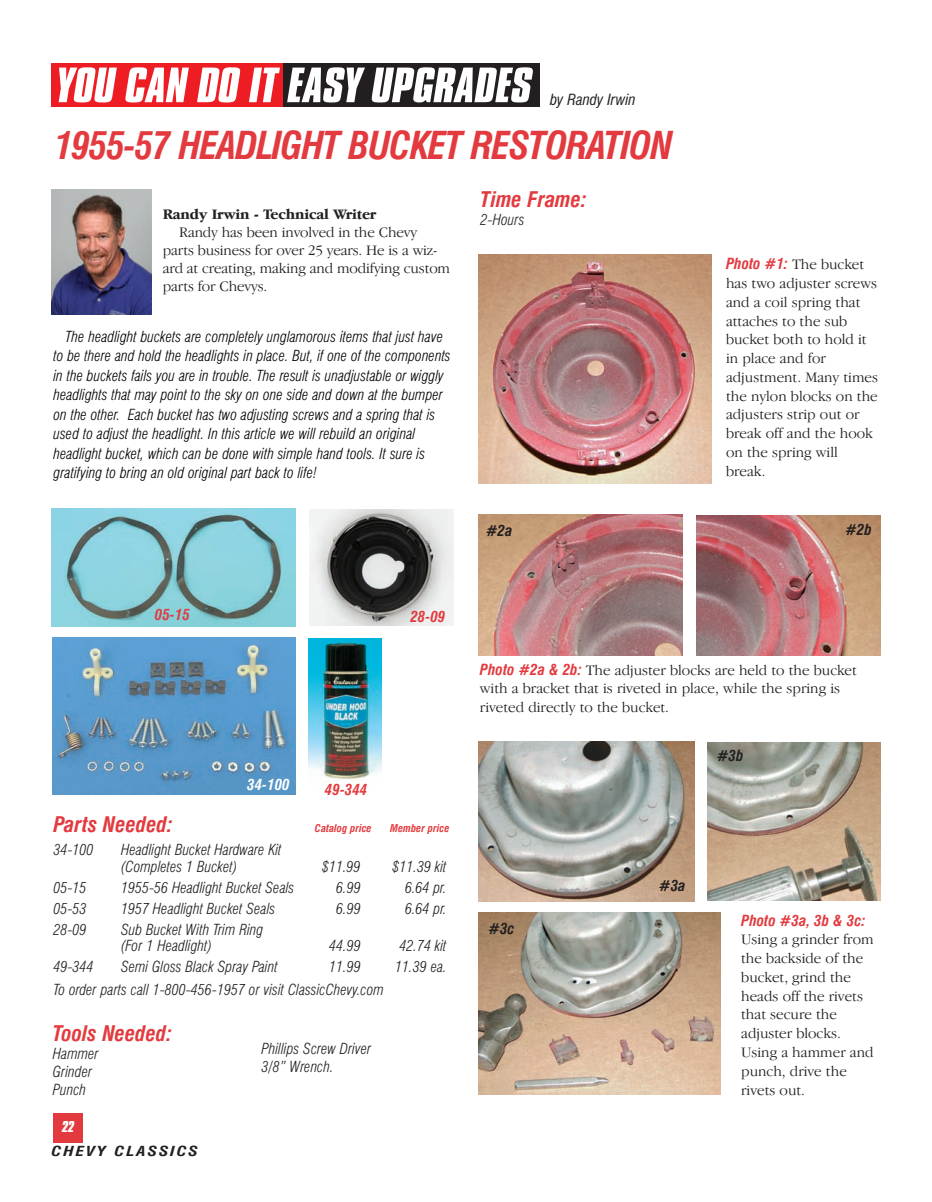
<style>
.page{position:relative;width:932px;height:1202px;background:#fff}
.page>*{position:absolute;margin:0;border:0;box-sizing:border-box;transform-origin:0 0}
.t1{font:italic 700 condensed 37.5px "Swiss 721 BT";letter-spacing:-.035em;color:#e33a3f}
.t2{font:italic 700 condensed 21px "Swiss 721 BT";color:#e33a3f}
.t3{font:300 15px/18.8px "Garamond IT Cby BT";color:#231f20}
.t4{font:italic 300 condensed 15px/19.5px "Swiss 721 BT";color:#000}
.t5{font:italic 300 condensed 15px/18px "Swiss 721 BT";color:#231f20}
.t6{font:700 15px "Garamond IT Cby BT";letter-spacing:-.01em;color:#231f20}
.t7{font:italic 700 condensed 15px "Swiss 721 BT";color:#e33a3f}
.t8{font:italic 700 condensed 15px "Swiss 721 BT";color:#231f20}
.t9{font:italic condensed 15px "Swiss 721 BT";color:#231f20}
.t10{font:italic 700 condensed 15px "Swiss 721 BT";color:#fff}
.t11{font:italic 700 condensed 13.5px "Swiss 721 BT";letter-spacing:.1em;color:#231f20;scale:1.3 1}
.t12{font:italic 700 13.5px "Compacta BT";color:#fff}
.t13{font:italic 700 condensed 10.5px "Swiss 721 BT";color:#e33a3f}
.s1{font-family:"Swiss 721 BT";font-weight:700;font-style:italic;font-stretch:condensed;color:#e33a3f}
</style>
<div class="page">
<div style="left:53px;top:1113px;width:30px;height:30px;background:#e33a3f"></div>
<div style="left:280px;top:63px;width:260px;height:43px;background:#231f20"></div>
<div style="left:51px;top:63px;width:232px;height:43px;background:#ee1d23"></div>
<svg style="left:59px;top:67px;width:58px;height:35px"></svg>
<svg style="left:125px;top:67px;width:64px;height:35px"></svg>
<svg style="left:197px;top:67px;width:43px;height:35px"></svg>
<svg style="left:249px;top:68px;width:31px;height:34px"></svg>
<svg style="left:287px;top:67px;width:78px;height:35px"></svg>
<svg style="left:372px;top:67px;width:161px;height:35px"></svg>
<img style="left:51px;top:189px;width:101px;height:125px">
<img style="left:52px;top:508px;width:243px;height:118px">
<img style="left:478px;top:255px;width:233px;height:228px">
<img style="left:478px;top:514px;width:204px;height:141px">
<img style="left:696px;top:515px;width:184px;height:140px">
<img style="left:478px;top:741px;width:216px;height:160px">
<img style="left:707px;top:742px;width:173px;height:159px">
<img style="left:478px;top:912px;width:242px;height:182px">
<img style="left:310px;top:509px;width:143px;height:116px">
<img style="left:309px;top:638px;width:72px;height:143px">
<img style="left:52px;top:637px;width:243px;height:158px">
<p class="t9" style="left:550px;top:94px;width:87px">by Randy Irwin</p>
<p class="t1" style="left:54px;top:131px;width:620px">1955-57 HEADLIGHT BUCKET RESTORATION</p>
<p class="t6" style="left:163px;top:209px;width:215px">Randy Irwin - Technical Writer</p>
<p class="t3" style="left:179px;top:224px;width:239px">Randy has been involved in the Chevy</p>
<p class="t3" style="left:163px;top:242px;width:276px">parts business for over 25 years. He is a wiz-</p>
<p class="t3" style="left:163px;top:260px;width:289px">ard at creating, making and modifying custom</p>
<p class="t3" style="left:163px;top:278px;width:106px">parts for Chevys.</p>
<p class="t4" style="left:53px;top:328px;width:399px;text-indent:12px">The headlight buckets are completely unglamorous items that just have to be there and hold the headlights in place. But, if one of the components in the buckets fails you are in trouble. The result is unadjustable or wiggly headlights that may point to the sky on one side and down at the bumper on the other. Each bucket has two adjusting screws and a spring that is used to adjust the headlight. In this article we will rebuild an original headlight bucket, which can be done with simple hand tools. It sure is gratifying to bring an old original part back to life!</p>
<p class="t2" style="left:480px;top:191px;width:108px">Time Frame:</p>
<p class="t5" style="left:480px;top:212px;width:45px">2-Hours</p>
<p class="t3" style="left:726px;top:256px;width:154px"><span class="s1">Photo #1:</span> The bucket has two adjuster screws and a coil spring that attaches to the sub bucket both to hold it in place and for adjustment. Many times the nylon blocks on the adjusters strip out or break off and the hook on the spring will break.</p>
<p class="t7" style="left:155px;top:609px;width:36px">05-15</p>
<p class="t7" style="left:410px;top:610px;width:36px">28-09</p>
<p class="t10" style="left:247px;top:779px;width:44px">34-100</p>
<p class="t7" style="left:325px;top:783px;width:44px">49-344</p>
<p class="t2" style="left:53px;top:816px;width:121px">Parts Needed:</p>
<p class="t13" style="left:315px;top:824px;width:58px">Catalog price</p>
<p class="t13" style="left:390px;top:824px;width:61px">Member price</p>
<p class="t5" style="left:53px;top:841px;width:42px">34-100</p>
<p class="t5" style="left:121px;top:842px;width:162px;line-height:16.5px">Headlight Bucket Hardware Kit (Completes 1 Bucket)</p>
<p class="t5" style="left:322px;top:858px;width:40px">$11.99</p>
<p class="t5" style="left:392px;top:858px;width:56px">$11.39 kit</p>
<p class="t5" style="left:53px;top:879px;width:35px">05-15</p>
<p class="t5" style="left:121px;top:879px;width:175px">1955-56 Headlight Bucket Seals</p>
<p class="t5" style="left:336px;top:879px;width:26px">6.99</p>
<p class="t5" style="left:405px;top:879px;width:43px">6.64 pr.</p>
<p class="t5" style="left:53px;top:900px;width:35px">05-53</p>
<p class="t5" style="left:121px;top:900px;width:156px">1957 Headlight Bucket Seals</p>
<p class="t5" style="left:336px;top:900px;width:26px">6.99</p>
<p class="t5" style="left:405px;top:900px;width:43px">6.64 pr.</p>
<p class="t5" style="left:53px;top:921px;width:35px">28-09</p>
<p class="t5" style="left:121px;top:922px;width:144px;line-height:16.5px">Sub Bucket With Trim Ring (For 1 Headlight)</p>
<p class="t5" style="left:329px;top:937px;width:33px">44.99</p>
<p class="t5" style="left:399px;top:937px;width:49px">42.74 kit</p>
<p class="t5" style="left:53px;top:958px;width:42px">49-344</p>
<p class="t5" style="left:121px;top:958px;width:158px">Semi Gloss Black Spray Paint</p>
<p class="t5" style="left:329px;top:958px;width:33px">11.99</p>
<p class="t5" style="left:395px;top:958px;width:53px">11.39 ea.</p>
<p class="t5" style="left:53px;top:981px;width:332px">To order parts call 1-800-456-1957 or visit ClassicChevy.com</p>
<p class="t2" style="left:53px;top:1024px;width:121px">Tools Needed:</p>
<p class="t5" style="left:53px;top:1045px;width:47px">Hammer<br>Grinder<br>Punch</p>
<p class="t5" style="left:261px;top:1040px;width:111px">Phillips Screw Driver<br>3/8” Wrench.</p>
<p class="t12" style="left:62px;top:1121px;width:14px">22</p>
<p class="t11" style="left:52px;top:1146px;width:114px">CHEVY CLASSICS</p>
<p class="t8" style="left:486px;top:525px;width:28px">#2a</p>
<p class="t8" style="left:845px;top:524px;width:28px">#2b</p>
<p class="t3" style="left:480px;top:661px;width:378px"><span class="s1">Photo #2a &amp; 2b:</span> The adjuster blocks are held to the bucket with a bracket that is riveted in place, while the spring is riveted directly to the bucket.</p>
<p class="t8" style="left:488px;top:922px;width:28px">#3c</p>
<p class="t8" style="left:717px;top:750px;width:28px">#3b</p>
<p class="t8" style="left:659px;top:879px;width:28px">#3a</p>
<p class="t3" style="left:741px;top:912px;width:134px"><span class="s1">Photo #3a, 3b &amp; 3c:<br></span>Using a grinder from the backside of the bucket, grind the heads off the rivets that secure the adjuster blocks.<br>Using a hammer and punch, drive the rivets out.</p>
</div>
